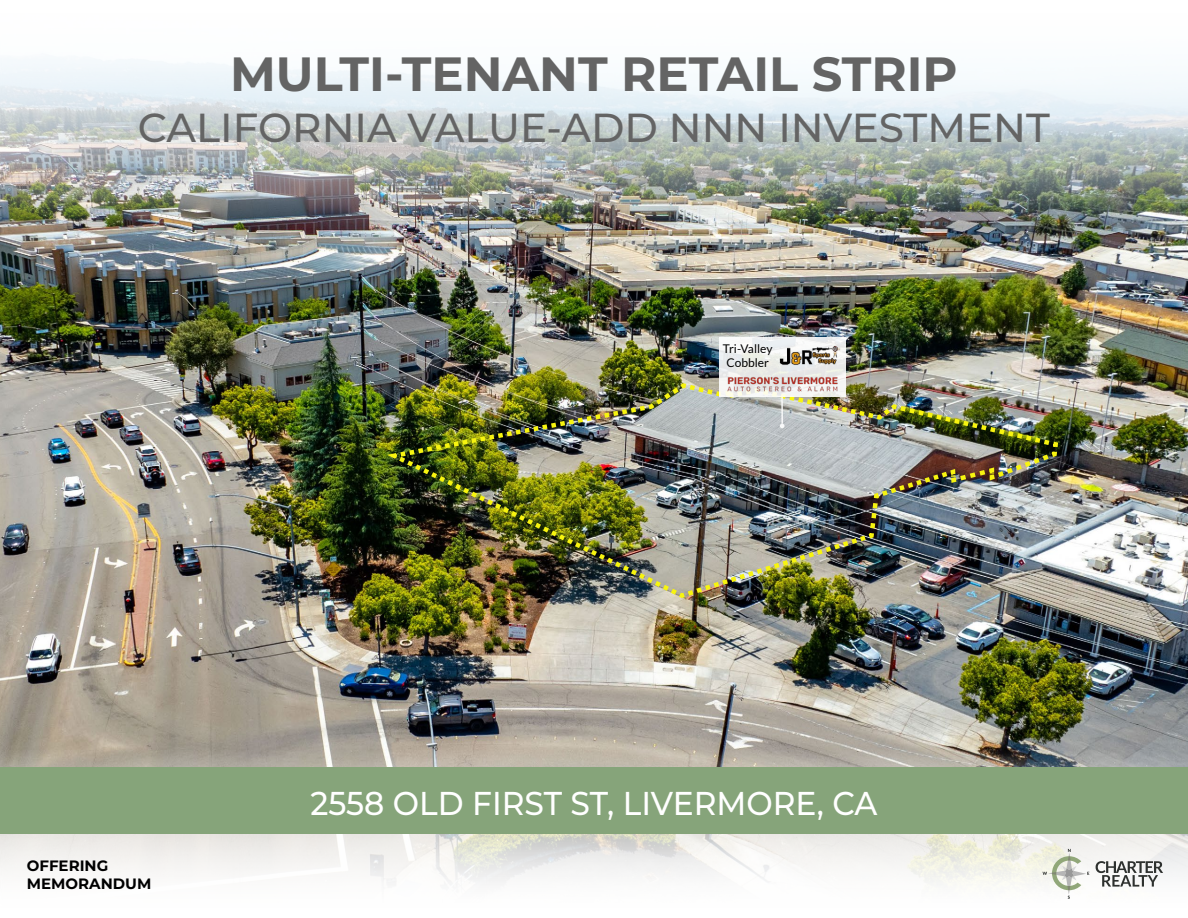
<style>
.page{position:relative;width:1188px;height:918px;background:#fff}
.page>*{position:absolute;margin:0;border:0;box-sizing:border-box;transform-origin:0 0}
.t1{font:700 48px "Montserrat";color:#646464}
.t2{font:500 40.5px "Montserrat";color:#646464}
.t3{font:500 33px "Montserrat";color:#fff;scale:.95 1}
.t4{font:700 15px/18px "Montserrat";color:#000}
.t5{font:12px/13.5px "Lato";color:#000}
</style>
<div class="page">
<img style="left:0;top:60px;width:1188px;height:823px">
<svg style="left:1042px;top:849px;width:47px;height:50px"></svg>
<svg style="left:1096px;top:861px;width:67px;height:26px"></svg>
<div style="left:0;top:767px;width:1188px;height:67px;background:#86a47a"></div>
<img style="left:380px;top:381px;width:681px;height:219px">
<svg style="left:719px;top:338px;width:127px;height:43px;fill:#ebeeed"></svg>
<img style="left:393px;top:381px;width:663px;height:219px">
<img style="left:726px;top:376px;width:113px;height:16px">
<img style="left:779px;top:346px;width:63px;height:20px">
<p class="t1" style="left:230px;top:39px;width:729px">MULTI-TENANT RETAIL STRIP</p>
<p class="t2" style="left:138px;top:99px;width:913px">CALIFORNIA VALUE-ADD NNN INVESTMENT</p>
<p class="t5" style="left:723px;top:342px;width:51px">Tri-Valley<br>Cobbler</p>
<p class="t4" style="left:27px;top:856px;width:126px">OFFERING<br>MEMORANDUM</p>
<p class="t3" style="left:310px;top:780px;width:598px">2558 OLD FIRST ST, LIVERMORE, CA</p>
</div>
